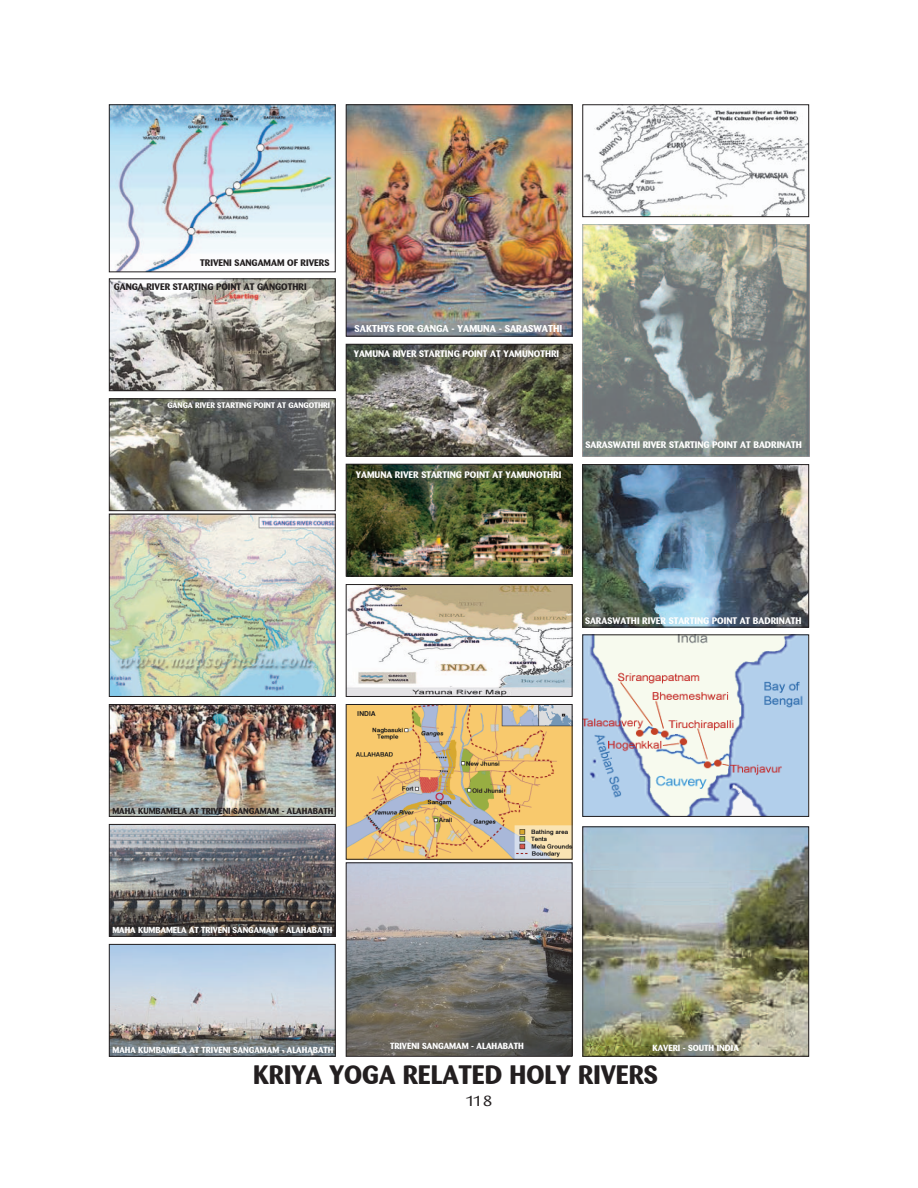
<style>
.page{position:relative;width:918px;height:1188px;background:#fff}
.page>*{position:absolute;margin:0;border:0;box-sizing:border-box;transform-origin:0 0}
.t1{font:700 26.55px "Barmeno";color:#231f20}
.t2{font:14.4px "Barmeno";color:#231f20;scale:1.24 1}
.t3{font:700 9.9px "Barmeno";color:#fff}
.t4{font:700 9.45px "Barmeno";color:#fff}
.t5{font:700 9.45px "Barmeno";color:#231f20}
.t6{font:700 8.85px "Barmeno";color:#fff}
.t7{font:700 8.7px "Barmeno";color:#fff}
.t8{font:700 8.7px "Barmeno";color:#231f20}
.t9{font:700 7.95px "Barmeno";color:#fff}
</style>
<div class="page">
<img style="left:584px;top:466px;width:223px;height:160px">
<div style="left:582px;top:464px;width:227px;height:164px;border:1px solid #231f20"></div>
<img style="left:111px;top:106px;width:223px;height:164px">
<div style="left:109px;top:104px;width:227px;height:168px;border:1px solid #231f20"></div>
<img style="left:348px;top:106px;width:223px;height:229px">
<div style="left:346px;top:104px;width:227px;height:233px;border:1px solid #231f20"></div>
<img style="left:584px;top:106px;width:223px;height:109px">
<div style="left:582px;top:104px;width:227px;height:113px;border:1px solid #231f20"></div>
<img style="left:111px;top:280px;width:223px;height:109px">
<div style="left:109px;top:278px;width:227px;height:113px;border:1px solid #231f20"></div>
<img style="left:348px;top:346px;width:223px;height:109px">
<div style="left:346px;top:344px;width:227px;height:113px;border:1px solid #231f20"></div>
<img style="left:582px;top:224px;width:227px;height:233px">
<img style="left:111px;top:400px;width:223px;height:109px">
<div style="left:109px;top:398px;width:227px;height:113px;border:1px solid #231f20"></div>
<img style="left:348px;top:466px;width:223px;height:109px">
<div style="left:346px;top:464px;width:227px;height:113px;border:1px solid #231f20"></div>
<img style="left:111px;top:516px;width:223px;height:179px">
<div style="left:109px;top:514px;width:227px;height:183px;border:1px solid #231f20"></div>
<img style="left:348px;top:586px;width:223px;height:109px">
<div style="left:346px;top:584px;width:227px;height:113px;border:1px solid #231f20"></div>
<img style="left:111px;top:706px;width:223px;height:109px">
<div style="left:109px;top:704px;width:227px;height:113px;border:1px solid #231f20"></div>
<img style="left:348px;top:706px;width:223px;height:152px">
<div style="left:346px;top:704px;width:227px;height:156px;border:1px solid #231f20"></div>
<img style="left:584px;top:636px;width:223px;height:179px">
<div style="left:582px;top:634px;width:227px;height:183px;border:1px solid #231f20"></div>
<img style="left:111px;top:826px;width:223px;height:109px">
<div style="left:109px;top:824px;width:227px;height:113px;border:1px solid #231f20"></div>
<img style="left:111px;top:946px;width:223px;height:109px">
<div style="left:109px;top:944px;width:227px;height:113px;border:1px solid #231f20"></div>
<img style="left:348px;top:864px;width:223px;height:191px">
<div style="left:346px;top:862px;width:227px;height:195px;border:1px solid #231f20"></div>
<img style="left:584px;top:828px;width:223px;height:227px">
<div style="left:582px;top:826px;width:227px;height:231px;border:1px solid #231f20"></div>
<p class="t5" style="left:200px;top:258px;width:131px">TRIVENI SANGAMAM OF RIVERS</p>
<p class="t5" style="left:114px;top:282px;width:194px">GANGA RIVER STARTING POINT AT GANGOTHRI</p>
<p class="t9" style="left:167px;top:401px;width:164px">GANGA RIVER STARTING POINT AT GANGOTHRI</p>
<p class="t3" style="left:355px;top:325px;width:209px">SAKTHYS FOR GANGA - YAMUNA - SARASWATHI</p>
<p class="t4" style="left:354px;top:350px;width:207px">YAMUNA RIVER STARTING POINT AT YAMUNOTHRI</p>
<p class="t4" style="left:356px;top:471px;width:207px">YAMUNA RIVER STARTING POINT AT YAMUNOTHRI</p>
<p class="t4" style="left:585px;top:440px;width:218px">SARASWATHI RIVER STARTING POINT AT BADRINATH</p>
<p class="t4" style="left:585px;top:617px;width:218px">SARASWATHI RIVER STARTING POINT AT BADRINATH</p>
<p class="t8" style="left:112px;top:807px;width:223px">MAHA KUMBAMELA AT TRIVENI SANGAMAM - ALAHABATH</p>
<p class="t7" style="left:112px;top:927px;width:221px">MAHA KUMBAMELA AT TRIVENI SANGAMAM - ALAHABATH</p>
<p class="t7" style="left:112px;top:1046px;width:222px">MAHA KUMBAMELA AT TRIVENI SANGAMAM - ALAHABATH</p>
<p class="t6" style="left:390px;top:1042px;width:135px">TRIVENI SANGAMAM - ALAHABATH</p>
<p class="t6" style="left:652px;top:1044px;width:88px">KAVERI - SOUTH INDIA</p>
<h1 class="t1" style="left:253px;top:1063px;width:406px">KRIYA YOGA RELATED HOLY RIVERS</h1>
<h2 class="t2" style="left:465px;top:1095px;width:23px">118</h2>
</div>
